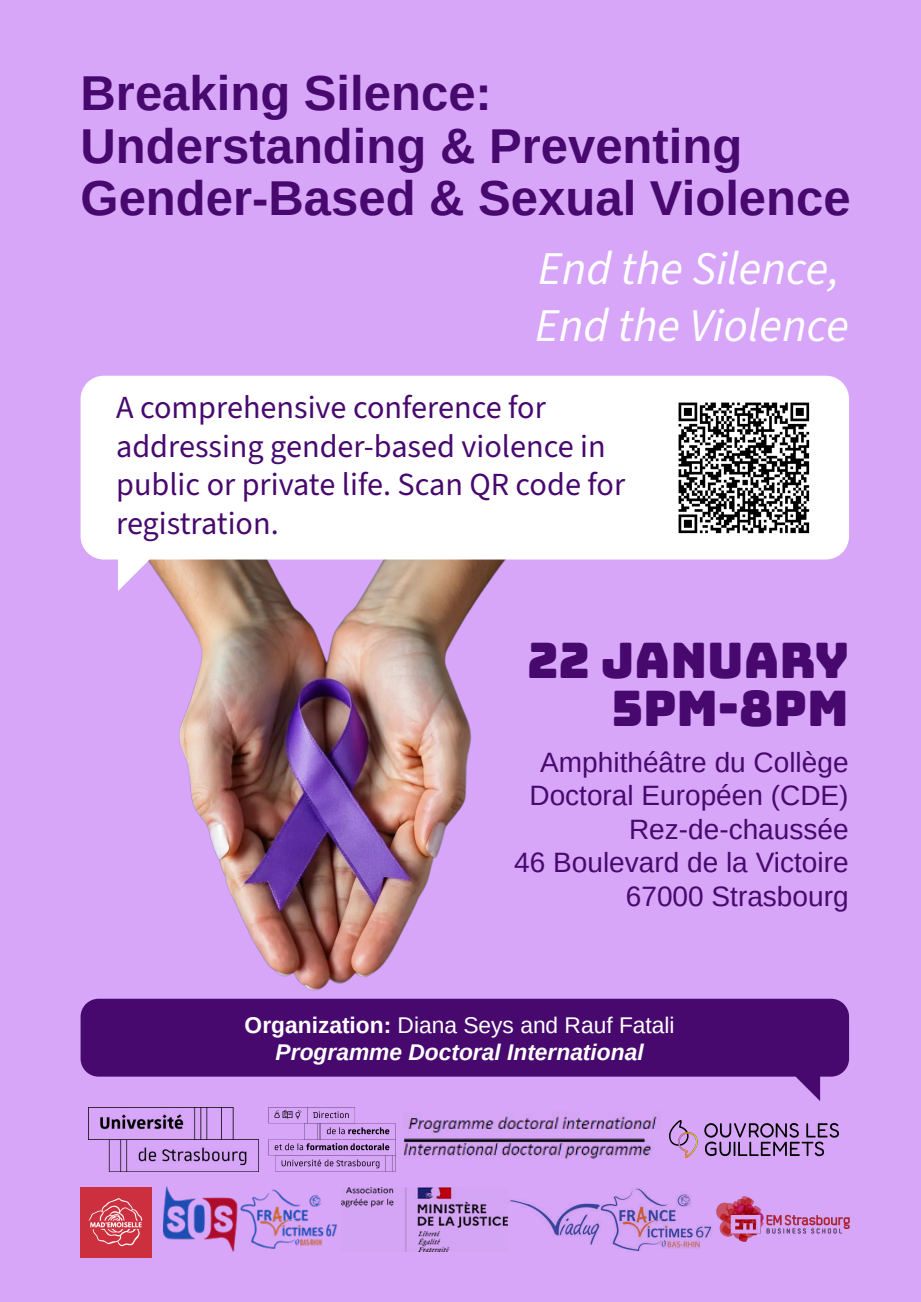
<style>
.page{position:relative;width:921px;height:1302px;background:#d7a6f8}
.page>*{position:absolute;margin:0;border:0;box-sizing:border-box;transform-origin:0 0}
.t1{font:700 49px/52.4px "Arimo";color:#48096f}
.t2{font:49px/48.5px "Bungee";color:#48096f;text-align:right}
.t3{font:italic 46.87px/56.2px "Source Sans 3";color:#fff}
.t4{font:32.2px/38.7px "Source Sans 3";color:#48096f}
.t5{font:28px/33.6px "Arimo";color:#48096f;text-align:right}
.t6{font:italic 700 22.75px/26.9px "Arimo";color:#fff;text-align:center}
.s1{font-style:normal}
.s2{font-weight:400;font-style:normal}
</style>
<div class="page">
<img style="left:136px;top:591px;width:371px;height:408px">
<svg style="left:81px;top:376px;width:768px;height:215px;background:#f5eef6"></svg>
<svg style="left:81px;top:999px;width:768px;height:102px;fill:#48096f"></svg>
<img style="left:163px;top:1187px;width:174px;height:64px">
<img style="left:341px;top:1187px;width:371px;height:65px">
<img style="left:268px;top:1107px;width:127px;height:64px">
<img style="left:717px;top:1197px;width:132px;height:44px">
<img style="left:670px;top:1121px;width:168px;height:37px">
<img style="left:81px;top:1187px;width:70px;height:71px">
<img style="left:404px;top:1112px;width:258px;height:47px">
<img style="left:88px;top:1107px;width:170px;height:64px">
<img style="left:670px;top:394px;width:147px;height:147px">
<h1 class="t1" style="left:81px;top:68px;width:771px">Breaking Silence:<br>Understanding &amp; Preventing<br>Gender-Based &amp; Sexual Violence</h1>
<h2 class="t3" style="left:535px;top:241px;width:315px">End the Silence,<br>End the Violence</h2>
<p class="t4" style="left:116px;top:388px;width:510px">A comprehensive conference for addressing gender-based violence in public or private life. Scan QR code for registration.</p>
<h1 class="t2" style="left:527px;top:636px;width:323px">22 JANUARY<br>5PM-8PM</h1>
<p class="t5" style="left:514px;top:745px;width:336px">Amphithéâtre du Collège<br>Doctoral Européen (CDE)<br>Rez-de-chaussée<br>46 Boulevard de la Victoire<br>67000 Strasbourg</p>
<p class="t6" style="left:245px;top:1012px;width:431px"><span class="s1">Organization:</span> <span class="s2">Diana Seys and Rauf Fatali<br></span>Programme Doctoral International</p>
</div>
